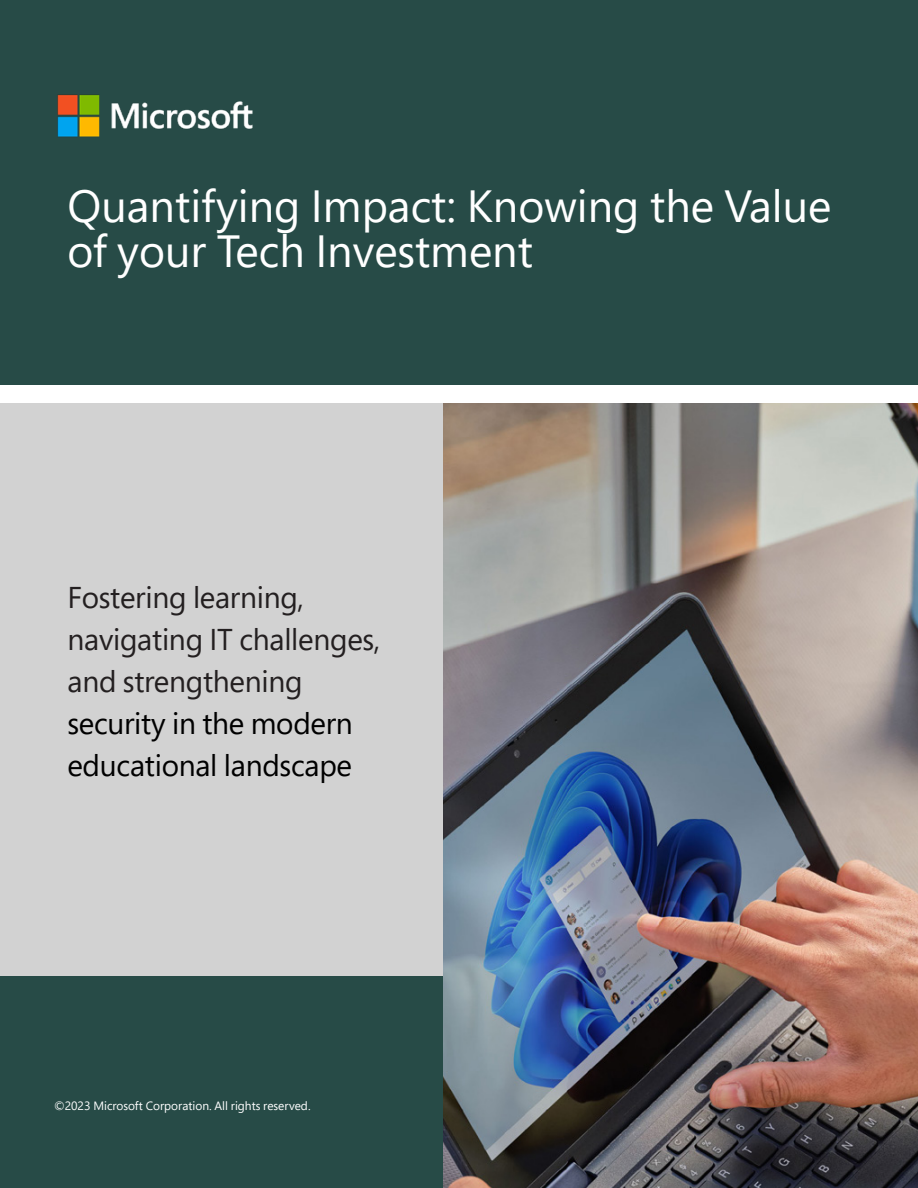
<style>
.page{position:relative;width:918px;height:1188px;background:#fff}
.page>*{position:absolute;margin:0;border:0;box-sizing:border-box;transform-origin:0 0}
.t1{font:45px/45px "Segoe Pro";color:#fff}
.t2{font:30px/42px "Segoe Pro";letter-spacing:-.01em;color:#231f20}
.t3{font:30px/42px "Segoe Pro";letter-spacing:-.01em;color:#000}
.t4{font:12px "Segoe Pro";color:#fff}
</style>
<div class="page">
<div style="left:0;top:403px;width:444px;height:573px;background:#d2d2d2"></div>
<div style="left:0;top:0;width:918px;height:384px;background:#274b47"></div>
<img style="left:57px;top:94px;width:196px;height:43px">
<div style="left:0;top:976px;width:444px;height:212px;background:#274b47"></div>
<img style="left:444px;top:403px;width:474px;height:785px">
<h1 class="t1" style="left:68px;top:182px;width:765px">Quantifying Impact: Knowing the Value of your Tech Investment</h1>
<p class="t2" style="left:68px;top:576px;width:314px">Fostering learning, navigating IT challenges, and strengthening</p>
<p class="t3" style="left:68px;top:702px;width:287px">security in the modern educational landscape</p>
<p class="t4" style="left:54px;top:1098px;width:258px">©2023 Microsoft Corporation. All rights reserved.</p>
</div>
